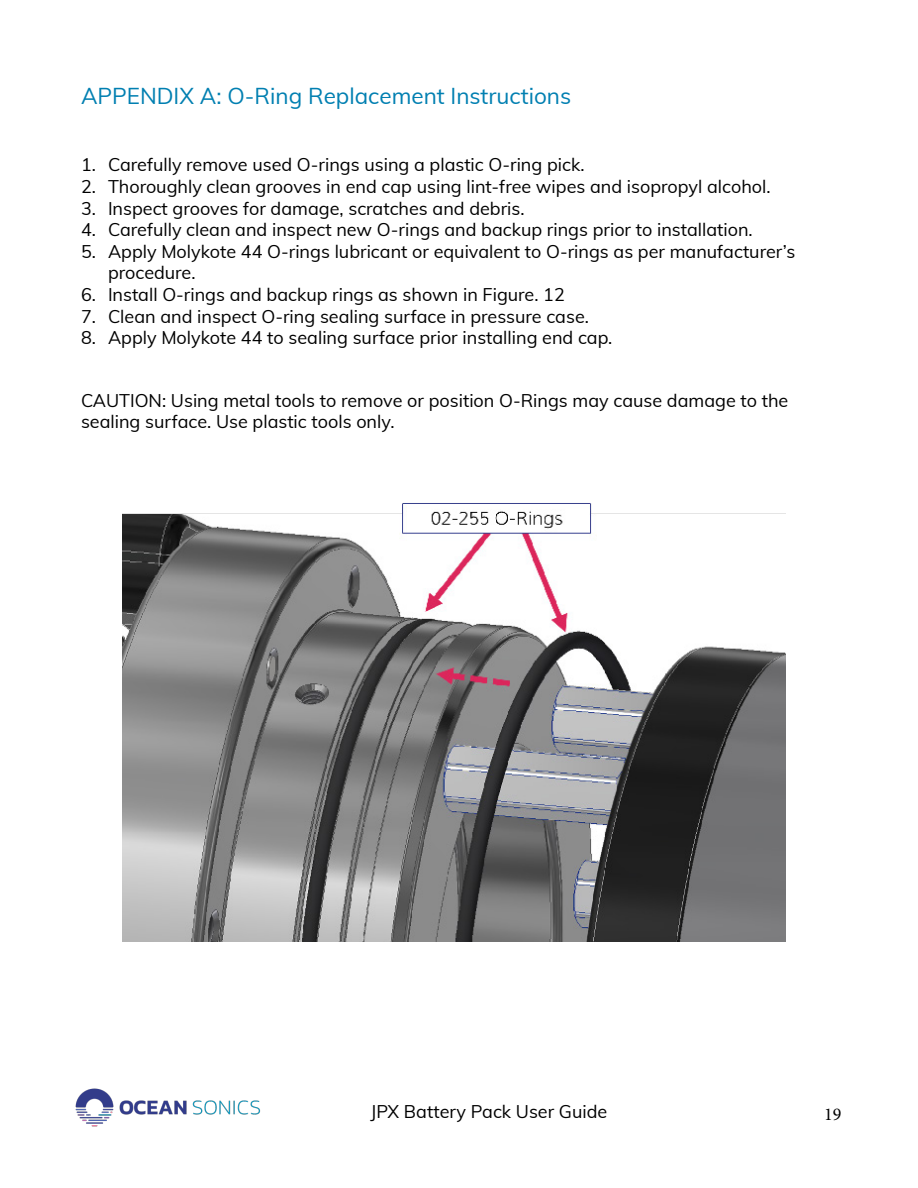
<style>
.page{position:relative;width:918px;height:1188px;background:#fff}
.page>*{position:absolute;margin:0;border:0;box-sizing:border-box;transform-origin:0 0}
.t1{font:22.5px "Muli";color:#017fb1}
.t2{font:18px/21.6px "Muli";color:#000}
.t3{font:18px "Minion Pro";color:#000}
</style>
<div class="page">
<img style="left:75px;top:1088px;width:186px;height:39px">
<img style="left:122px;top:503px;width:664px;height:438px">
<p class="t1" style="left:81px;top:79px;width:492px">APPENDIX A: O-Ring Replacement Instructions</p>
<p class="t2" style="left:81px;top:153px;width:505px">1. Carefully remove used O-rings using a plastic O-ring pick.</p>
<p class="t2" style="left:81px;top:175px;width:691px">2. Thoroughly clean grooves in end cap using lint-free wipes and isopropyl alcohol.</p>
<p class="t2" style="left:81px;top:197px;width:445px">3. Inspect grooves for damage, scratches and debris.</p>
<p class="t2" style="left:81px;top:218px;width:673px">4. Carefully clean and inspect new O-rings and backup rings prior to installation.</p>
<p class="t2" style="left:108px;top:240px;width:689px;text-indent:-27px">5. Apply Molykote 44 O-rings lubricant or equivalent to O-rings as per manufacturer’s procedure.</p>
<p class="t2" style="left:81px;top:283px;width:485px">6. Install O-rings and backup rings as shown in Figure. 12</p>
<p class="t2" style="left:81px;top:305px;width:510px">7. Clean and inspect O-ring sealing surface in pressure case.</p>
<p class="t2" style="left:81px;top:326px;width:533px">8. Apply Molykote 44 to sealing surface prior installing end cap.</p>
<p class="t2" style="left:81px;top:389px;width:709px">CAUTION: Using metal tools to remove or position O-Rings may cause damage to the sealing surface. Use plastic tools only.</p>
<p class="t2" style="left:370px;top:1100px;width:238px">JPX Battery Pack User Guide</p>
<p class="t3" style="left:824px;top:1102px;width:19px">19</p>
</div>
